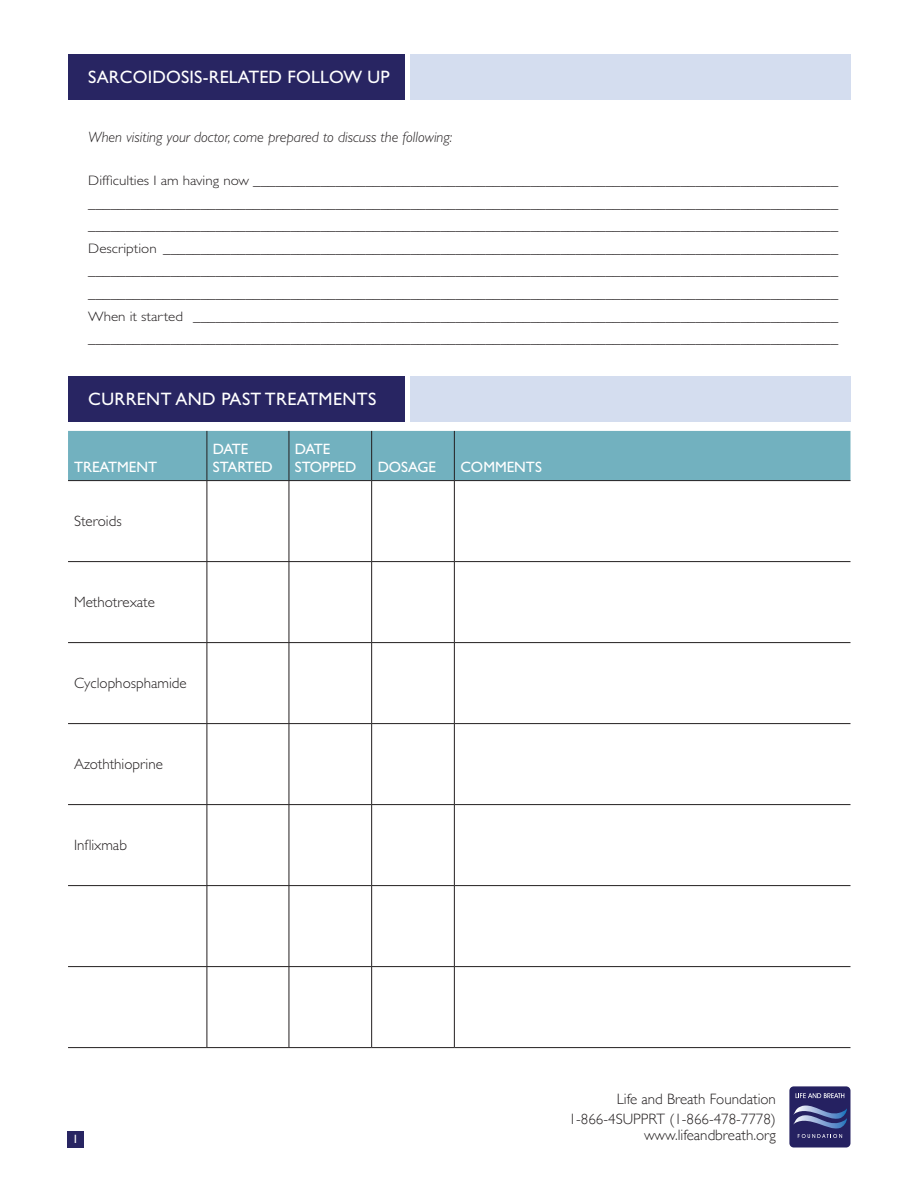
<style>
.page{position:relative;width:918px;height:1188px;background:#fff}
.page>*{position:absolute;margin:0;border:0;box-sizing:border-box;transform-origin:0 0}
.t1{font:18px "Gill Sans Std";letter-spacing:.01em;color:#fff}
.t2{font:300 15px/19.5px "Gill Sans";color:#231f20;text-align:right}
.t3{font:300 15px "Gill Sans Std";color:#231f20}
.t4{font:italic 300 15px "Gill Sans Std";color:#231f20}
.t5{font:15px/18px "Gill Sans Std";color:#fff}
.t6{font:300 13.8px/22.6px "Gill Sans Std";color:#231f20;text-align:justify;scale:1.09 1}
.t7{font:12px "Gill Sans";color:#fff}
</style>
<div class="page">
<div style="left:789px;top:1086px;width:61px;height:62px;background:#252161;border-radius:4px"></div>
<svg style="left:796px;top:1093px;width:48px;height:5px"></svg>
<svg style="left:793px;top:1106px;width:54px;height:32px"></svg>
<div style="left:68px;top:1131px;width:16px;height:17px;background:#282562"></div>
<div style="left:410px;top:54px;width:440px;height:45px;background:#d4ddef"></div>
<div style="left:68px;top:54px;width:337px;height:45px;background:#282562"></div>
<div style="left:68px;top:376px;width:337px;height:45px;background:#282562"></div>
<div style="left:410px;top:376px;width:440px;height:45px;background:#d4ddef"></div>
<div style="left:68px;top:431px;width:782px;height:49px;background:#72b1bf"></div>
<hr style="left:207px;top:431px;width:1px;height:49px;background:#231f20">
<hr style="left:289px;top:431px;width:1px;height:49px;background:#231f20">
<hr style="left:371px;top:431px;width:1px;height:49px;background:#231f20">
<hr style="left:454px;top:431px;width:1px;height:49px;background:#231f20">
<hr style="left:68px;top:480px;width:139px;height:1px;background:#231f20">
<hr style="left:207px;top:480px;width:82px;height:1px;background:#231f20">
<hr style="left:207px;top:481px;width:1px;height:80px;background:#231f20">
<hr style="left:289px;top:480px;width:83px;height:1px;background:#231f20">
<hr style="left:289px;top:481px;width:1px;height:80px;background:#231f20">
<hr style="left:372px;top:480px;width:82px;height:1px;background:#231f20">
<hr style="left:371px;top:481px;width:1px;height:80px;background:#231f20">
<hr style="left:454px;top:480px;width:397px;height:1px;background:#231f20">
<hr style="left:454px;top:481px;width:1px;height:80px;background:#231f20">
<hr style="left:68px;top:561px;width:139px;height:1px;background:#231f20">
<hr style="left:207px;top:561px;width:82px;height:1px;background:#231f20">
<hr style="left:207px;top:562px;width:1px;height:80px;background:#231f20">
<hr style="left:289px;top:561px;width:83px;height:1px;background:#231f20">
<hr style="left:289px;top:562px;width:1px;height:80px;background:#231f20">
<hr style="left:372px;top:561px;width:82px;height:1px;background:#231f20">
<hr style="left:371px;top:562px;width:1px;height:80px;background:#231f20">
<hr style="left:454px;top:561px;width:397px;height:1px;background:#231f20">
<hr style="left:454px;top:562px;width:1px;height:80px;background:#231f20">
<hr style="left:68px;top:642px;width:139px;height:1px;background:#231f20">
<hr style="left:207px;top:642px;width:82px;height:1px;background:#231f20">
<hr style="left:207px;top:643px;width:1px;height:80px;background:#231f20">
<hr style="left:289px;top:642px;width:83px;height:1px;background:#231f20">
<hr style="left:289px;top:643px;width:1px;height:80px;background:#231f20">
<hr style="left:372px;top:642px;width:82px;height:1px;background:#231f20">
<hr style="left:371px;top:643px;width:1px;height:80px;background:#231f20">
<hr style="left:454px;top:642px;width:397px;height:1px;background:#231f20">
<hr style="left:454px;top:643px;width:1px;height:80px;background:#231f20">
<hr style="left:68px;top:723px;width:139px;height:1px;background:#231f20">
<hr style="left:207px;top:723px;width:82px;height:1px;background:#231f20">
<hr style="left:207px;top:724px;width:1px;height:80px;background:#231f20">
<hr style="left:289px;top:723px;width:83px;height:1px;background:#231f20">
<hr style="left:289px;top:724px;width:1px;height:80px;background:#231f20">
<hr style="left:372px;top:723px;width:82px;height:1px;background:#231f20">
<hr style="left:371px;top:724px;width:1px;height:80px;background:#231f20">
<hr style="left:454px;top:723px;width:397px;height:1px;background:#231f20">
<hr style="left:454px;top:724px;width:1px;height:80px;background:#231f20">
<hr style="left:68px;top:804px;width:139px;height:1px;background:#231f20">
<hr style="left:207px;top:804px;width:82px;height:1px;background:#231f20">
<hr style="left:207px;top:805px;width:1px;height:80px;background:#231f20">
<hr style="left:289px;top:804px;width:83px;height:1px;background:#231f20">
<hr style="left:289px;top:805px;width:1px;height:80px;background:#231f20">
<hr style="left:372px;top:804px;width:82px;height:1px;background:#231f20">
<hr style="left:371px;top:805px;width:1px;height:80px;background:#231f20">
<hr style="left:454px;top:804px;width:397px;height:1px;background:#231f20">
<hr style="left:454px;top:805px;width:1px;height:80px;background:#231f20">
<hr style="left:68px;top:885px;width:139px;height:1px;background:#231f20">
<hr style="left:207px;top:885px;width:82px;height:1px;background:#231f20">
<hr style="left:207px;top:886px;width:1px;height:80px;background:#231f20">
<hr style="left:289px;top:885px;width:83px;height:1px;background:#231f20">
<hr style="left:289px;top:886px;width:1px;height:80px;background:#231f20">
<hr style="left:372px;top:885px;width:82px;height:1px;background:#231f20">
<hr style="left:371px;top:886px;width:1px;height:80px;background:#231f20">
<hr style="left:454px;top:885px;width:397px;height:1px;background:#231f20">
<hr style="left:454px;top:886px;width:1px;height:80px;background:#231f20">
<hr style="left:68px;top:966px;width:139px;height:1px;background:#231f20">
<hr style="left:207px;top:966px;width:82px;height:1px;background:#231f20">
<hr style="left:207px;top:967px;width:1px;height:80px;background:#231f20">
<hr style="left:289px;top:966px;width:83px;height:1px;background:#231f20">
<hr style="left:289px;top:967px;width:1px;height:80px;background:#231f20">
<hr style="left:372px;top:966px;width:82px;height:1px;background:#231f20">
<hr style="left:371px;top:967px;width:1px;height:80px;background:#231f20">
<hr style="left:454px;top:966px;width:397px;height:1px;background:#231f20">
<hr style="left:454px;top:967px;width:1px;height:80px;background:#231f20">
<hr style="left:68px;top:1047px;width:139px;height:1px;background:#231f20">
<hr style="left:207px;top:1047px;width:82px;height:1px;background:#231f20">
<hr style="left:289px;top:1047px;width:83px;height:1px;background:#231f20">
<hr style="left:372px;top:1047px;width:82px;height:1px;background:#231f20">
<hr style="left:454px;top:1047px;width:397px;height:1px;background:#231f20">
<h1 class="t1" style="left:88px;top:66px;width:303px">SARCOIDOSIS-RELATED FOLLOW UP</h1>
<p class="t4" style="left:88px;top:129px;width:366px">When visiting your doctor, come prepared to discuss the following:</p>
<p class="t6" style="left:88px;top:169px;width:690px">Difficulties I am having now ______________________________________________________________________________ ____________________________________________________________________________________________________ ____________________________________________________________________________________________________ Description __________________________________________________________________________________________ ____________________________________________________________________________________________________ ____________________________________________________________________________________________________ When it started ______________________________________________________________________________________ ____________________________________________________________________________________________________</p>
<h1 class="t1" style="left:88px;top:388px;width:289px">CURRENT AND PAST TREATMENTS</h1>
<p class="t5" style="left:74px;top:458px;width:85px">TREATMENT</p>
<p class="t3" style="left:74px;top:513px;width:49px">Steroids</p>
<p class="t5" style="left:213px;top:440px;width:61px">DATE<br>STARTED</p>
<p class="t5" style="left:295px;top:440px;width:63px">DATE<br>STOPPED</p>
<p class="t5" style="left:378px;top:458px;width:60px">DOSAGE</p>
<p class="t5" style="left:460px;top:458px;width:83px">COMMENTS</p>
<p class="t3" style="left:74px;top:594px;width:82px">Methotrexate</p>
<p class="t3" style="left:74px;top:675px;width:114px">Cyclophosphamide</p>
<p class="t3" style="left:74px;top:756px;width:90px">Azoththioprine</p>
<p class="t3" style="left:74px;top:837px;width:54px">Inflixmab</p>
<p class="t7" style="left:73px;top:1132px;width:7px">1</p>
<p class="t2" style="left:569px;top:1089px;width:209px">Life and Breath Foundation<br>1-866-4SUPPRT (1-866-478-7778)</p>
<p class="t2" style="left:644px;top:1125px;width:133px">www.lifeandbreath.org</p>
</div>
